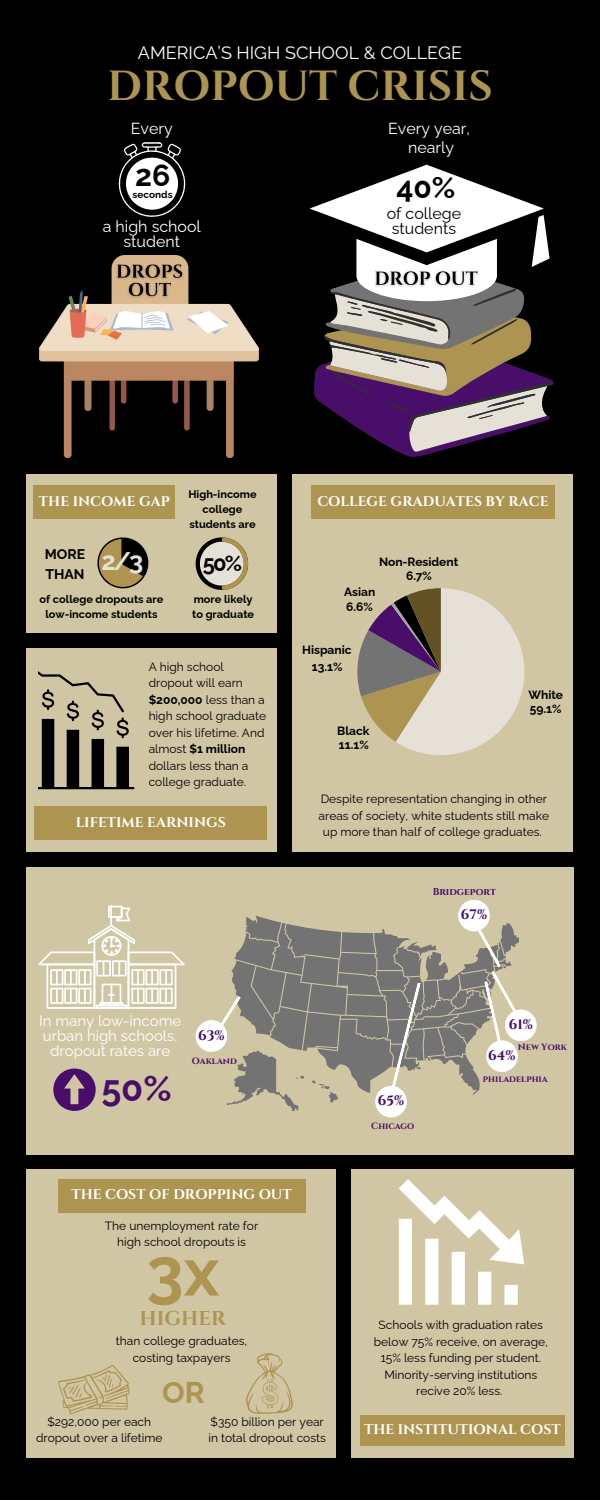
<style>
.page{position:relative;width:600px;height:1500px;background:#000}
.page>*{position:absolute;margin:0;border:0;box-sizing:border-box;transform-origin:0 0}
.t1{font:700 67px "Raleway";color:#ad9551}
.t2{font:700 42px "Cinzel";color:#ad9551}
.t3{font:700 36px "Raleway";color:#480e69}
.t4{font:700 30px "Raleway";color:#000}
.t5{font:700 30px "Raleway";color:#ad9551}
.t6{font:700 25.5px "Raleway";color:#e5e1d7}
.t7{font:700 22px "Raleway";color:#000}
.t8{font:700 20px "Cinzel";color:#ad9551}
.t9{font:18px "Raleway";color:#fff}
.t10{font:16px/15.8px "Raleway";color:#fff;text-align:center}
.t11{font:16px "Raleway";color:#000}
.t12{font:15px/15px "Raleway";color:#fff;text-align:center}
.t13{font:700 14px "Cinzel";color:#fff}
.t14{font:700 14px/19.5px "Raleway";color:#000}
.t15{font:700 13.8px "Cinzel";color:#480e69}
.t16{font:12px/16.5px "Raleway";color:#000;text-align:center}
.t17{font:700 12px/14.5px "Raleway";color:#000}
.t18{font:700 11px/15px "Raleway";color:#000;text-align:center}
.t19{font:700 10px "Cinzel";color:#480e69}
.t20{font:700 10px "Raleway";color:#000}
.t21{font:700 9.2px "Cinzel";color:#480e69}
.s1{font-weight:700}
</style>
<div class="page">
<div style="left:27px;top:867px;width:546px;height:287px;background:#d1c6a4"></div>
<div style="left:292px;top:474px;width:281px;height:378px;background:#d1c6a4"></div>
<div style="left:27px;top:1169px;width:309px;height:289px;background:#d1c6a4"></div>
<div style="left:27px;top:474px;width:250px;height:159px;background:#d1c6a4"></div>
<div style="left:351px;top:1169px;width:222px;height:289px;background:#d1c6a4"></div>
<div style="left:27px;top:648px;width:250px;height:204px;background:#d1c6a4"></div>
<svg style="left:357px;top:588px;width:167px;height:167px"></svg>
<div style="left:311px;top:486px;width:244px;height:33px;background:#ad9551"></div>
<div style="left:58px;top:1179px;width:247px;height:33px;background:#ad9551"></div>
<div style="left:196px;top:1020px;width:31px;height:32px;background:#fff;border-radius:50%"></div>
<div style="left:375px;top:1086px;width:32px;height:31px;background:#fff;border-radius:50%"></div>
<div style="left:505px;top:1010px;width:32px;height:31px;background:#fff;border-radius:50%"></div>
<svg style="left:211px;top:916px;width:308px;height:195px"></svg>
<div style="left:458px;top:900px;width:32px;height:31px;background:#fff;border-radius:50%"></div>
<svg style="left:118px;top:142px;width:68px;height:75px"></svg>
<hr style="left:110px;top:905px;width:2px;height:21px;background:#fff">
<svg style="left:38px;top:906px;width:147px;height:103px"></svg>
<svg style="left:53px;top:1068px;width:43px;height:43px"></svg>
<img style="left:39px;top:256px;width:220px;height:202px">
<svg style="left:310px;top:165px;width:244px;height:292px"></svg>
<svg style="left:58px;top:1365px;width:72px;height:50px"></svg>
<svg style="left:246px;top:1353px;width:47px;height:61px"></svg>
<div style="left:34px;top:486px;width:141px;height:33px;background:#ad9551"></div>
<svg style="left:196px;top:537px;width:52px;height:53px"></svg>
<svg style="left:97px;top:537px;width:51px;height:51px"></svg>
<div style="left:202px;top:544px;width:39px;height:39px;background:#e5e1d7;border-radius:50%"></div>
<svg style="left:399px;top:1179px;width:125px;height:125px"></svg>
<div style="left:360px;top:1415px;width:204px;height:30px;background:#ad9551"></div>
<svg style="left:38px;top:671px;width:97px;height:118px"></svg>
<img style="left:112px;top:259px;width:76px;height:44px">
<img style="left:370px;top:267px;width:113px;height:25px">
<div style="left:34px;top:806px;width:233px;height:34px;background:#ad9551"></div>
<p class="t9" style="left:138px;top:42px;width:326px">AMERICA’S HIGH SCHOOL &amp; COLLEGE</p>
<p class="t2" style="left:107px;top:60px;width:387px">DROPOUT CRISIS</p>
<p class="t10" style="left:131px;top:121px;width:43px">Every</p>
<h5 class="t4" style="left:135px;top:158px;width:37px">26</h5>
<p class="t20" style="left:133px;top:188px;width:42px">seconds</p>
<p class="t10" style="left:103px;top:218px;width:100px">a high school student</p>
<p class="t10" style="left:388px;top:121px;width:84px">Every year,</p>
<p class="t10" style="left:408px;top:139px;width:48px">nearly</p>
<p class="t4" style="left:396px;top:170px;width:61px">40%</p>
<p class="t11" style="left:387px;top:204px;width:76px">of college</p>
<p class="t11" style="left:392px;top:219px;width:66px">students</p>
<p class="t13" style="left:39px;top:492px;width:132px">THE INCOME GAP</p>
<p class="t14" style="left:45px;top:544px;width:42px">MORE<br>THAN</p>
<p class="t6" style="left:101px;top:546px;width:44px">2/3</p>
<p class="t18" style="left:40px;top:592px;width:125px">of college dropouts are low-income students</p>
<p class="t18" style="left:188px;top:487px;width:70px">High-income</p>
<p class="t18" style="left:189px;top:502px;width:68px">college students are</p>
<p class="t7" style="left:203px;top:550px;width:41px">50%</p>
<p class="t18" style="left:192px;top:592px;width:64px;text-align:left">more likely to graduate</p>
<p class="t16" style="left:149px;top:658px;width:119px;text-align:left">A high school dropout will earn <span class="s1">$200,000</span> less than a high school graduate over his lifetime. And almost <span class="s1">$1 million </span>dollars less than a college graduate.</p>
<p class="t13" style="left:76px;top:813px;width:152px">LIFETIME EARNINGS</p>
<p class="t13" style="left:317px;top:492px;width:233px">COLLEGE GRADUATES BY RACE</p>
<p class="t17" style="left:379px;top:554px;width:81px;text-align:center">Non-Resident<br>6.7%</p>
<p class="t17" style="left:344px;top:585px;width:33px">Asian<br>6.6%</p>
<p class="t17" style="left:302px;top:641px;width:51px;line-height:17px;text-align:center">Hispanic<br>13.1%</p>
<p class="t17" style="left:337px;top:723px;width:34px">Black<br>11.1%</p>
<p class="t17" style="left:528px;top:687px;width:36px">White<br>59.1%</p>
<p class="t16" style="left:319px;top:791px;width:232px">Despite representation changing in other areas of society, white students still make up more than half of college graduates.</p>
<p class="t19" style="left:433px;top:885px;width:65px">Bridgeport</p>
<p class="t15" style="left:461px;top:906px;width:28px">67%</p>
<p class="t12" style="left:39px;top:1014px;width:144px">In many low-income urban high schools, dropout rates are</p>
<p class="t3" style="left:101px;top:1068px;width:72px">50%</p>
<p class="t15" style="left:198px;top:1026px;width:28px">63%</p>
<p class="t21" style="left:192px;top:1055px;width:47px">Oakland</p>
<h1 class="t13" style="left:71px;top:1186px;width:222px">THE COST OF DROPPING OUT</h1>
<p class="t16" style="left:105px;top:1218px;width:155px">The unemployment rate for high school dropouts is</p>
<h2 class="t1" style="left:146px;top:1233px;width:74px">3x</h2>
<h2 class="t8" style="left:140px;top:1305px;width:88px">HIGHER</h2>
<p class="t16" style="left:116px;top:1333px;width:133px">than college graduates, costing taxpayers</p>
<p class="t5" style="left:162px;top:1375px;width:44px">OR</p>
<p class="t15" style="left:509px;top:1016px;width:26px">61%</p>
<p class="t21" style="left:518px;top:1042px;width:51px">New York</p>
<p class="t15" style="left:488px;top:1046px;width:29px">64%</p>
<p class="t15" style="left:378px;top:1092px;width:28px">65%</p>
<p class="t21" style="left:371px;top:1121px;width:45px">Chicago</p>
<h4 class="t21" style="left:483px;top:1073px;width:66px">philadelphia</h4>
<p class="t16" style="left:374px;top:1317px;width:176px">Schools with graduation rates below 75% receive, on average,<br>15% less funding per student.<br>Minority-serving institutions recive 20% less.</p>
<p class="t16" style="left:36px;top:1413px;width:128px">$292,000 per each dropout over a lifetime</p>
<p class="t16" style="left:208px;top:1413px;width:119px;text-align:left">$350 billion per year in total dropout costs</p>
<p class="t13" style="left:364px;top:1420px;width:198px">THE INSTITUTIONAL COST</p>
</div>
